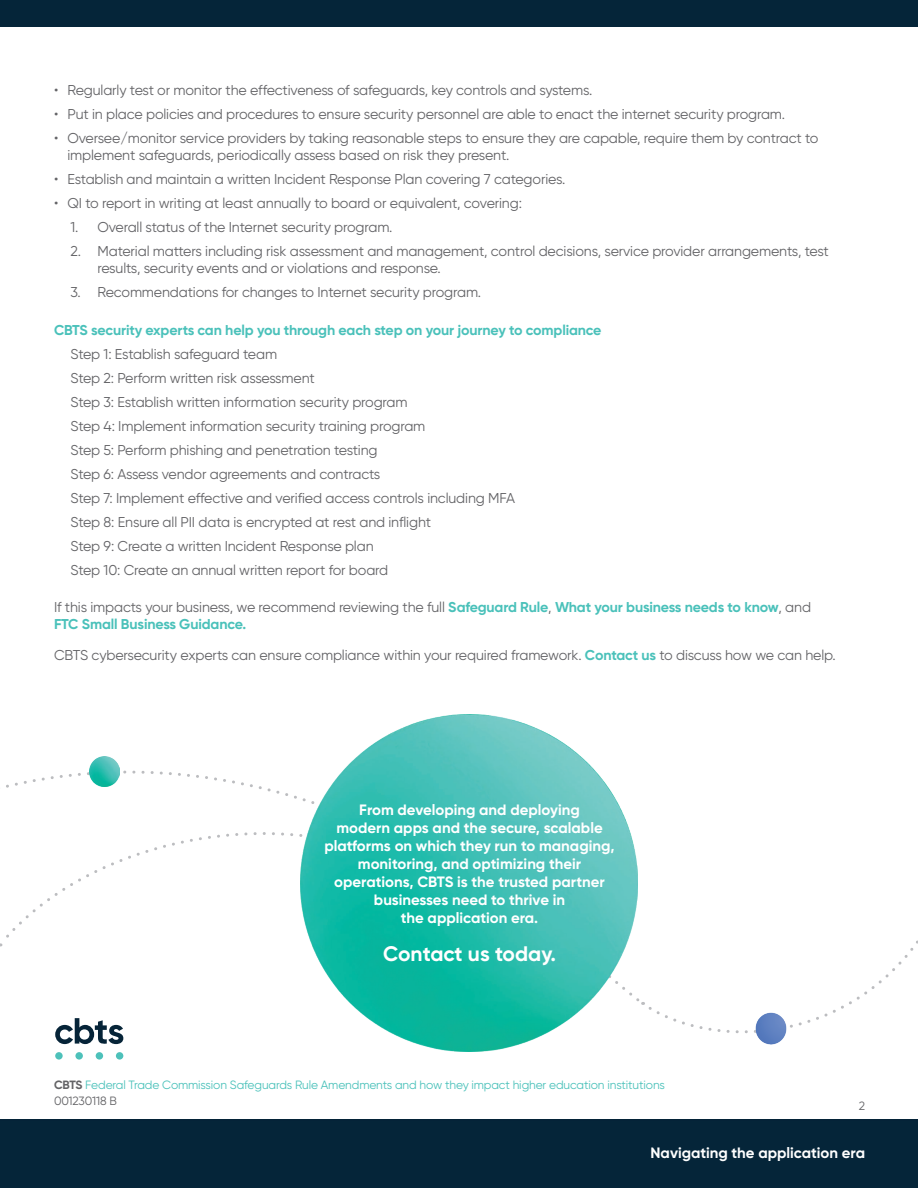
<style>
.page{position:relative;width:918px;height:1188px;background:#fff}
.page>*{position:absolute;margin:0;border:0;box-sizing:border-box;transform-origin:0 0}
.contact_us_today{font:700 21px "Gilroy";color:#fff}
.cta_-_white{font:700 15px/18px "Gilroy";color:#fff;text-align:center}
.body_copy{font:14.25px/17.2px "Gilroy";letter-spacing:-.01em;color:#636366}
.Numbers{font:14.25px "Gilroy";letter-spacing:-.01em;color:#636366}
.body_copy-2{font:700 14.25px/17.2px "Gilroy";letter-spacing:-.01em;color:#4ac1ba}
.subhead_teal{font:700 14.25px "Gilroy";letter-spacing:-.01em;color:#4ac1ba}
.t1{font:12px "Gilroy";letter-spacing:-.01em;color:#4ac1ba}
.t2{font:12px "Gilroy";letter-spacing:-.01em;color:#636366}
.s1{font-weight:400;color:#636366}
.s2{font-weight:700;color:#4ac1ba}
.s3{font-weight:700;color:#636366}
</style>
<div class="page">
<div style="left:0;top:0;width:918px;height:27px;background:#052539"></div>
<svg style="left:648px;top:940px;width:270px;height:94px"></svg>
<img style="left:301px;top:715px;width:336px;height:336px">
<img style="left:754px;top:1012px;width:33px;height:33px">
<img style="left:89px;top:756px;width:31px;height:31px">
<div style="left:0;top:1119px;width:918px;height:69px;background:#052539"></div>
<svg style="left:55px;top:1018px;width:68px;height:26px"></svg>
<div style="left:55px;top:1052px;width:8px;height:8px;background:#4dc1ba;border-radius:50%"></div>
<div style="left:75px;top:1052px;width:8px;height:8px;background:#4dc1ba;border-radius:50%"></div>
<div style="left:96px;top:1052px;width:7px;height:8px;background:#4dc1ba;border-radius:50%"></div>
<div style="left:116px;top:1052px;width:7px;height:8px;background:#4dc1ba;border-radius:50%"></div>
<p class="body_copy" style="left:54px;top:81px;width:540px">• Regularly test or monitor the effectiveness of safeguards, key controls and systems.</p>
<p class="body_copy" style="left:54px;top:105px;width:733px">• Put in place policies and procedures to ensure security personnel are able to enact the internet security program.</p>
<p class="body_copy" style="left:68px;top:129px;width:752px;text-indent:-14px">• Oversee/monitor service providers by taking reasonable steps to ensure they are capable, require them by contract to implement safeguards, periodically assess based on risk they present.</p>
<p class="body_copy" style="left:54px;top:170px;width:513px">• Establish and maintain a written Incident Response Plan covering 7 categories.</p>
<p class="body_copy" style="left:54px;top:194px;width:470px">• QI to report in writing at least annually to board or equivalent, covering:</p>
<p class="body_copy" style="left:70px;top:218px;width:324px">1. Overall status of the Internet security program.</p>
<p class="body_copy" style="left:98px;top:242px;width:733px;text-indent:-27px">2. Material matters including risk assessment and management, control decisions, service provider arrangements, test results, security events and or violations and response.</p>
<p class="body_copy" style="left:70px;top:283px;width:412px">3. Recommendations for changes to Internet security program.</p>
<p class="subhead_teal" style="left:54px;top:321px;width:549px">CBTS security experts can help you through each step on your journey to compliance</p>
<p class="Numbers" style="left:70px;top:345px;width:208px">Step 1: Establish safeguard team</p>
<p class="Numbers" style="left:70px;top:369px;width:246px">Step 2: Perform written risk assessment</p>
<p class="Numbers" style="left:70px;top:393px;width:338px">Step 3: Establish written information security program</p>
<p class="Numbers" style="left:70px;top:417px;width:356px">Step 4: Implement information security training program</p>
<p class="Numbers" style="left:70px;top:441px;width:309px">Step 5: Perform phishing and penetration testing</p>
<p class="Numbers" style="left:70px;top:465px;width:311px">Step 6: Assess vendor agreements and contracts</p>
<p class="Numbers" style="left:70px;top:489px;width:446px">Step 7: Implement effective and verified access controls including MFA</p>
<p class="Numbers" style="left:70px;top:513px;width:362px">Step 8: Ensure all PII data is encrypted at rest and inflight</p>
<p class="Numbers" style="left:70px;top:537px;width:305px">Step 9: Create a written Incident Response plan</p>
<p class="Numbers" style="left:70px;top:561px;width:319px">Step 10: Create an annual written report for board</p>
<p class="body_copy-2" style="left:54px;top:598px;width:759px"><span class="s1">If this impacts your business, we recommend reviewing the full</span> Safeguard Rule<span class="s1">,</span> What your business needs to know<span class="s1">, and<br></span>FTC Small Business Guidance.</p>
<p class="body_copy" style="left:54px;top:646px;width:783px">CBTS cybersecurity experts can ensure compliance within your required framework. <span class="s2">Contact us</span> to discuss how we can help.</p>
<p class="cta_-_white" style="left:325px;top:801px;width:292px">From developing and deploying<br>modern apps and the secure, scalable platforms on which they run to managing, monitoring, and optimizing their operations, CBTS is the trusted partner businesses need to thrive in<br>the application era.</p>
<p class="contact_us_today" style="left:383px;top:941px;width:175px">Contact us today.</p>
<p class="t1" style="left:54px;top:1078px;width:613px"><span class="s3">CBTS</span> Federal Trade Commission Safeguards Rule Amendments and how they impact higher education institutions</p>
<p class="t2" style="left:54px;top:1093px;width:64px">001230118 B</p>
<p class="t2" style="left:859px;top:1098px;width:8px">2</p>
<p class="cta_-_white" style="left:651px;top:1144px;width:216px">Navigating the application era</p>
</div>
